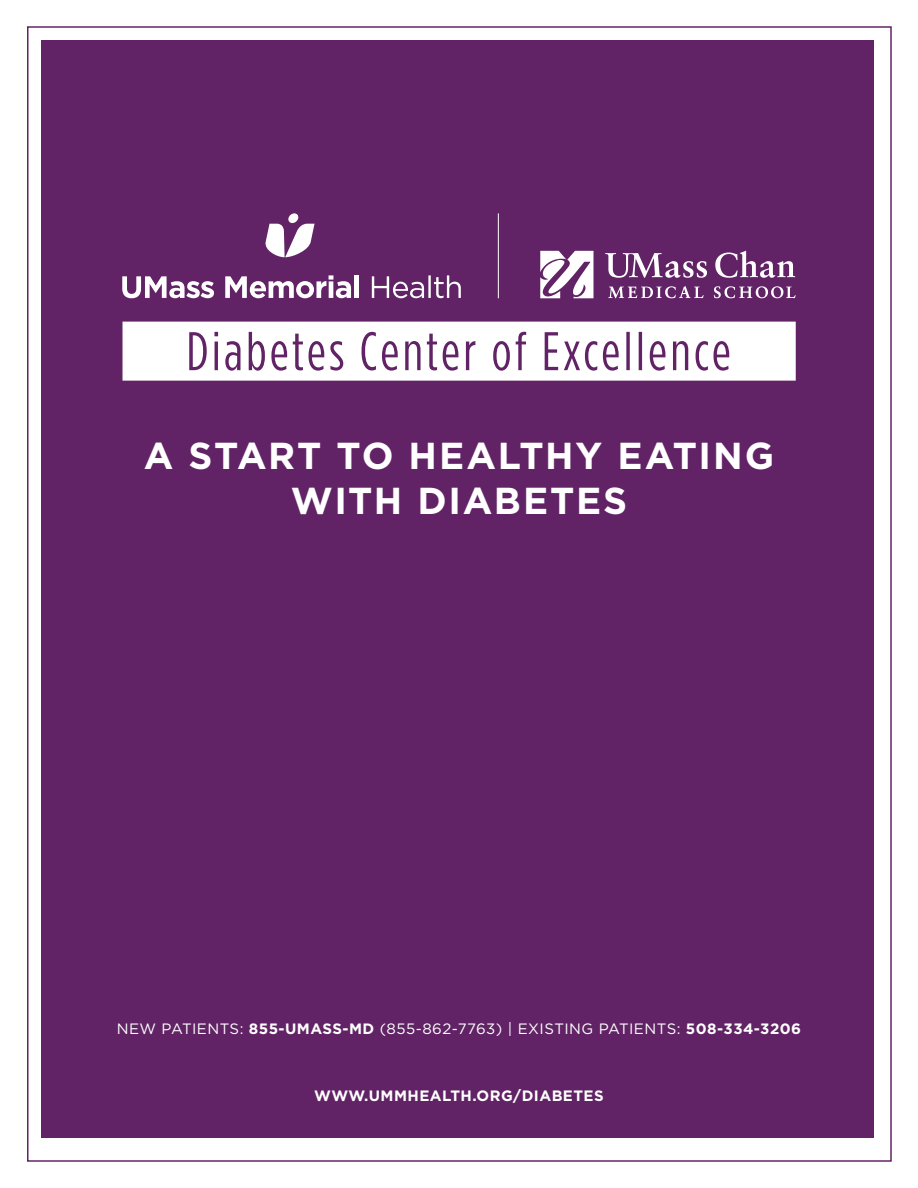
<style>
.page{position:relative;width:918px;height:1188px;background:#fff}
.page>*{position:absolute;margin:0;border:0;box-sizing:border-box;transform-origin:0 0}
.t1{font:700 37.5px/45px "Gotham";letter-spacing:.045em;color:#fff;text-align:center}
.t2{font:15px "Gotham";letter-spacing:.03em;color:#fff}
.t3{font:700 15px "Gotham";letter-spacing:.03em;color:#fff}
.s1{font-weight:700}
</style>
<div class="page">
<div style="left:41px;top:40px;width:832px;height:1098px;background:#612365"></div>
<hr style="left:498px;top:213px;width:1px;height:85px;background:#fff">
<svg style="left:608px;top:286px;width:96px;height:12px"></svg>
<svg style="left:714px;top:286px;width:82px;height:12px"></svg>
<svg style="left:715px;top:251px;width:80px;height:27px"></svg>
<svg style="left:605px;top:253px;width:102px;height:25px"></svg>
<svg style="left:540px;top:251px;width:54px;height:47px"></svg>
<svg style="left:265px;top:213px;width:50px;height:44px"></svg>
<svg style="left:122px;top:276px;width:92px;height:22px"></svg>
<svg style="left:225px;top:275px;width:126px;height:23px"></svg>
<div style="left:354px;top:275px;width:5px;height:23px;background:#fff"></div>
<svg style="left:372px;top:276px;width:52px;height:22px"></svg>
<hr style="left:428px;top:275px;width:3px;height:23px;background:#fff">
<svg style="left:434px;top:275px;width:27px;height:23px"></svg>
<svg style="left:123px;top:322px;width:673px;height:59px;background:#eae2eb"></svg>
<h1 class="t1" style="left:144px;top:433px;width:632px">A START TO HEALTHY EATING<br>WITH DIABETES</h1>
<p class="t2" style="left:117px;top:1019px;width:686px">NEW PATIENTS: <span class="s1">855-UMASS-MD</span> (855-862-7763) | EXISTING PATIENTS: <span class="s1">508-334-3206</span></p>
<p class="t3" style="left:314px;top:1086px;width:291px">WWW.UMMHEALTH.ORG/DIABETES</p>
</div>
